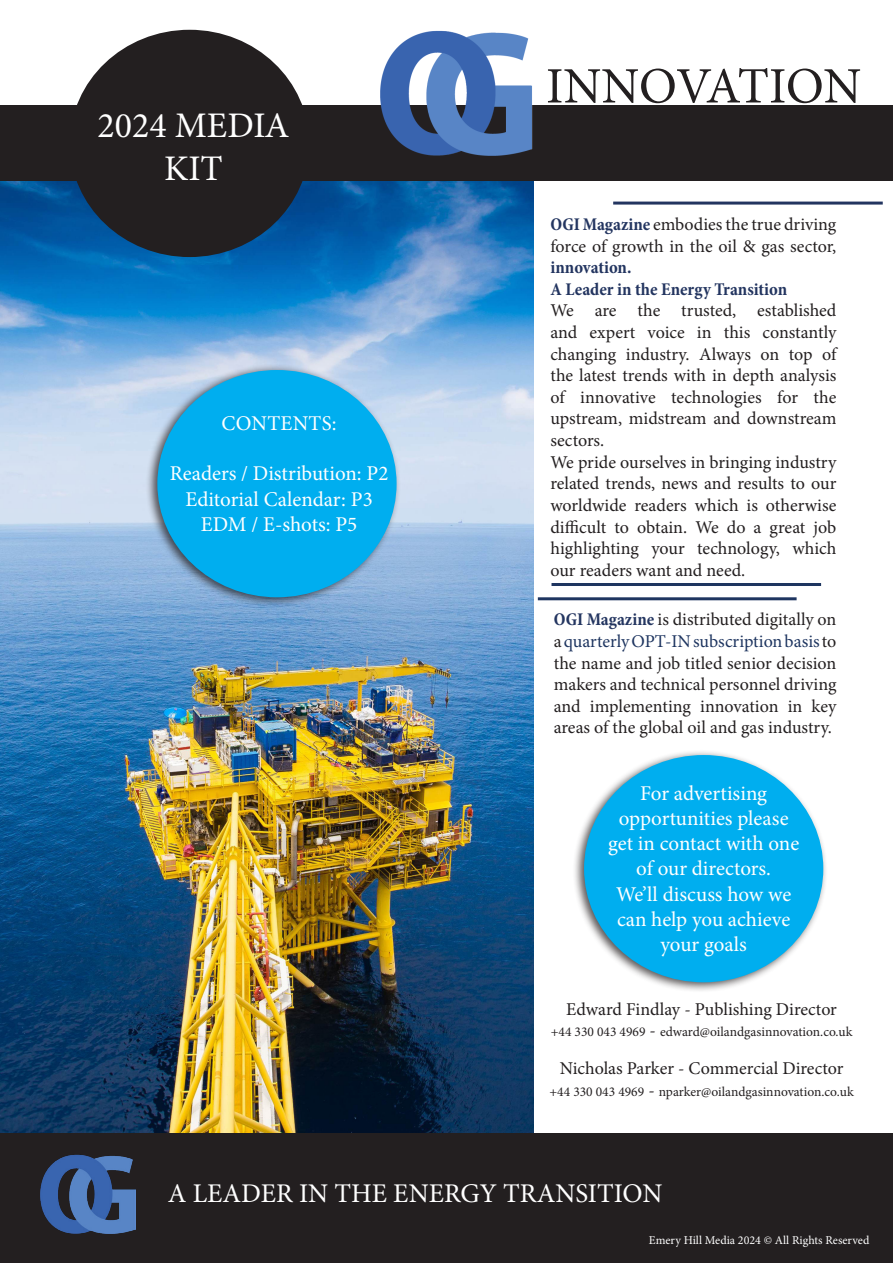
<style>
.page{position:relative;width:893px;height:1263px;background:#fff}
.page>*{position:absolute;margin:0;border:0;box-sizing:border-box;transform-origin:0 0}
.t1{font:51px "Minion Pro";letter-spacing:-.01em;color:#231f20}
.t2{font:36px "Minion Pro";color:#fff}
.t3{font:27px "Minion Pro";color:#fff}
.t4{font:21px/25.2px "Minion Pro";color:#fff;text-align:center}
.t5{font:18px/21.6px "Minion Pro";color:#231f20;text-align:justify}
.t6{font:700 condensed 18px "Minion Pro";color:#233560}
.t7{font:13.5px "Minion Pro";color:#231f20}
.t8{font:12px "Minion Pro";color:#fff}
.s1{font-weight:700;font-stretch:condensed;color:#233560}
.s2{color:#1e3560}
.s3{font-size:18px}
</style>
<div class="page">
<img style="left:0;top:181px;width:534px;height:952px">
<div style="left:0;top:106px;width:893px;height:75px;background:#231f20"></div>
<hr style="left:613px;top:202px;width:270px;height:3px;background:#233560">
<hr style="left:551px;top:583px;width:270px;height:3px;background:#1e3560">
<hr style="left:538px;top:597px;width:259px;height:3px;background:#1e3560">
<div style="left:70px;top:30px;width:239px;height:227px;background:#231f20;border-radius:50%"></div>
<div style="left:0;top:1133px;width:893px;height:130px;background:#231f20"></div>
<img style="left:40px;top:1155px;width:96px;height:78px">
<div style="left:572px;top:749px;width:256px;height:244px;background:#231f20;opacity:.75"></div>
<div style="left:584px;top:755px;width:239px;height:227px;background:#00aeef;border-radius:50%"></div>
<div style="left:145px;top:364px;width:256px;height:243px;background:#231f20;opacity:.75"></div>
<div style="left:157px;top:370px;width:240px;height:227px;background:#00aeef;border-radius:50%"></div>
<img style="left:380px;top:31px;width:152px;height:124px">
<p class="t2" style="left:98px;top:101px;width:193px">2024 MEDIA</p>
<p class="t2" style="left:164px;top:144px;width:60px">KIT</p>
<p class="t4" style="left:222px;top:411px;width:117px">CONTENTS:</p>
<p class="t4" style="left:170px;top:461px;width:220px">Readers / Distribution: P2</p>
<p class="t4" style="left:185px;top:486px;width:189px">Editorial Calendar: P3</p>
<p class="t4" style="left:201px;top:511px;width:158px">EDM / E-shots: P5</p>
<p class="t1" style="left:546px;top:52px;width:317px">INNOVATION</p>
<p class="t5" style="left:550px;top:214px;width:287px"><span class="s1">OGI Magazine</span> embodies the true driving force of growth in the oil &amp; gas sector, <span class="s1">innovation.</span></p>
<p class="t6" style="left:550px;top:277px;width:238px">A Leader in the Energy Transition</p>
<p class="t5" style="left:550px;top:300px;width:288px">We are the trusted, established and expert voice in this constantly changing industry. Always on top of the latest trends with in depth analysis of innovative technologies for the upstream, midstream and downstream sectors.</p>
<p class="t5" style="left:550px;top:451px;width:288px">We pride ourselves in bringing industry related trends, news and results to our worldwide readers which is otherwise difficult to obtain. We do a great job highlighting your technology, which our readers want and need.</p>
<p class="t5" style="left:554px;top:609px;width:284px"><span class="s1">OGI Magazine</span> is distributed digitally on a <span class="s2">quarterly OPT-IN subscription basis</span> to the name and job titled senior decision makers and technical personnel driving and implementing innovation in key areas of the global oil and gas industry.</p>
<p class="t4" style="left:608px;top:781px;width:193px">For advertising opportunities please get in contact with one of our directors.</p>
<p class="t4" style="left:616px;top:881px;width:177px">We’ll discuss how we can help you achieve your goals</p>
<p class="t5" style="left:566px;top:998px;width:272px">Edward Findlay - Publishing Director</p>
<p class="t7" style="left:551px;top:1023px;width:303px">+44 330 043 4969 <span class="s3">-</span> edward@oilandgasinnovation.co.uk</p>
<p class="t5" style="left:560px;top:1057px;width:285px">Nicholas Parker - Commercial Director</p>
<p class="t7" style="left:549px;top:1082px;width:306px">+44 330 043 4969 <span class="s3">-</span> nparker@oilandgasinnovation.co.uk</p>
<p class="t3" style="left:168px;top:1175px;width:496px">A LEADER IN THE ENERGY TRANSITION</p>
<p class="t8" style="left:649px;top:1232px;width:222px">Emery Hill Media 2024 © All Rights Reserved</p>
</div>
